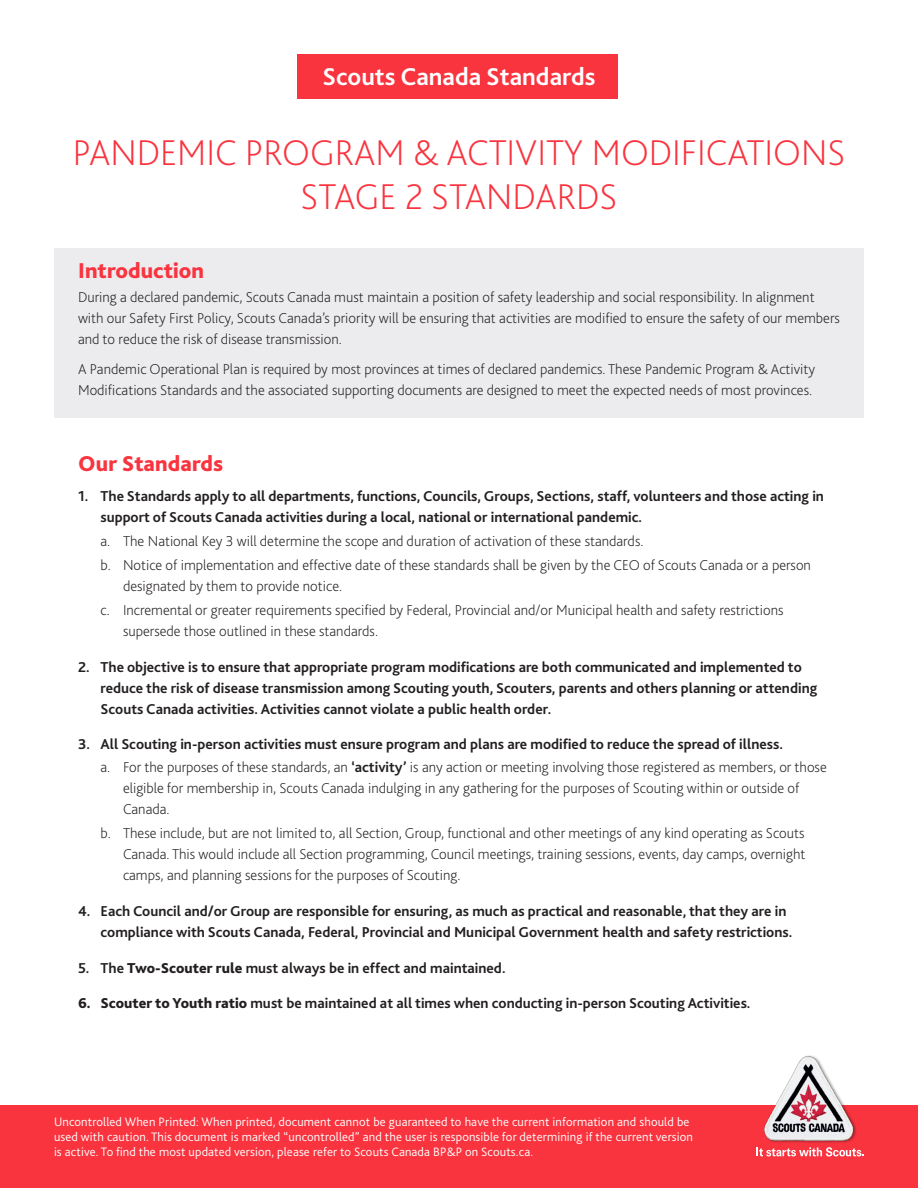
<style>
.page{position:relative;width:918px;height:1188px;background:#fff}
.page>*{position:absolute;margin:0;border:0;box-sizing:border-box;transform-origin:0 0}
.main_heading{font:200 37.5px/43.5px "Bliss 2";color:#f9343f;text-align:center}
.t1{font:700 25.5px "Bliss 2";color:#fff}
.Heading_2_1{font:800 22.5px "Bliss 2";letter-spacing:.005em;color:#f9343f}
.Heading_2{font:800 22.5px "Bliss 2";color:#f9343f}
.t2{font:200 15px/21px "Bliss 2";color:#231f20}
.t3{font:700 15px/21px "Bliss 2";color:#231f20}
.t4{font:300 12.75px/15px "Bliss 2";letter-spacing:.01em;color:#fff}
.s1{font-weight:700}
.s2{font-weight:800}
</style>
<div class="page">
<div style="left:297px;top:54px;width:320px;height:44px;background:#f9343f"></div>
<div style="left:54px;top:248px;width:810px;height:170px;background:#ececee"></div>
<div style="left:0;top:1106px;width:918px;height:82px;background:#f9343f"></div>
<img style="left:755px;top:1055px;width:109px;height:98px">
<svg style="left:757px;top:1147px;width:107px;height:9px"></svg>
<p class="t1" style="left:323px;top:60px;width:274px">Scouts Canada Standards</p>
<p class="main_heading" style="left:73px;top:130px;width:774px">PANDEMIC PROGRAM &amp; ACTIVITY MODIFICATIONS<br>STAGE 2 STANDARDS</p>
<p class="Heading_2_1" style="left:78px;top:256px;width:128px">Introduction</p>
<p class="t2" style="left:78px;top:286px;width:763px">During a declared pandemic, Scouts Canada must maintain a position of safety leadership and social responsibility. In alignment with our Safety First Policy, Scouts Canada’s priority will be ensuring that activities are modified to ensure the safety of our members and to reduce the risk of disease transmission.</p>
<p class="t2" style="left:78px;top:358px;width:739px">A Pandemic Operational Plan is required by most provinces at times of declared pandemics. These Pandemic Program &amp; Activity<br>Modifications Standards and the associated supporting documents are designed to meet the expected needs of most provinces.</p>
<p class="Heading_2" style="left:78px;top:450px;width:147px">Our Standards</p>
<p class="t3" style="left:100px;top:485px;width:725px;text-indent:-22px">1. The Standards apply to all departments, functions, Councils, Groups, Sections, staff, volunteers and those acting in support of Scouts Canada activities during a local, national or international pandemic.</p>
<p class="t2" style="left:100px;top:530px;width:545px">a. The National Key 3 will determine the scope and duration of activation of these standards.</p>
<p class="t2" style="left:123px;top:554px;width:690px;text-indent:-22px">b. Notice of implementation and effective date of these standards shall be given by the CEO of Scouts Canada or a person designated by them to provide notice.</p>
<p class="t2" style="left:123px;top:599px;width:662px;text-indent:-22px">c. Incremental or greater requirements specified by Federal, Provincial and/or Municipal health and safety restrictions supersede those outlined in these standards.</p>
<p class="t3" style="left:100px;top:656px;width:718px;text-indent:-22px">2. The objective is to ensure that appropriate program modifications are both communicated and implemented to reduce the risk of disease transmission among Scouting youth, Scouters, parents and others planning or attending<br>Scouts Canada activities. Activities cannot violate a public health order.</p>
<p class="t3" style="left:78px;top:733px;width:707px">3. All Scouting in-person activities must ensure program and plans are modified to reduce the spread of illness.</p>
<p class="t2" style="left:123px;top:757px;width:705px;text-indent:-22px">a. For the purposes of these standards, an <span class="s1">‘activity’</span> is any action or meeting involving those registered as members, or those eligible for membership in, Scouts Canada indulging in any gathering for the purposes of Scouting within or outside of<br>Canada.</p>
<p class="t2" style="left:123px;top:823px;width:684px;text-align:justify;text-indent:-22px">b. These include, but are not limited to, all Section, Group, functional and other meetings of any kind operating as Scouts Canada. This would include all Section programming, Council meetings, training sessions, events, day camps, overnight camps, and planning sessions for the purposes of Scouting.</p>
<p class="t3" style="left:100px;top:901px;width:693px;text-indent:-22px">4. Each Council and/or Group are responsible for ensuring, as much as practical and reasonable, that they are in compliance with Scouts Canada, Federal, Provincial and Municipal Government health and safety restrictions.</p>
<p class="t3" style="left:78px;top:957px;width:429px">5. The <span class="s2">Two-Scouter rule</span> must always be in effect and maintained.</p>
<p class="t3" style="left:78px;top:992px;width:674px"><span class="s2">6. Scouter to Youth ratio</span> must be maintained at all times when conducting in-person Scouting Activities.</p>
<p class="t4" style="left:54px;top:1114px;width:641px">Uncontrolled When Printed: When printed, document cannot be guaranteed to have the current information and should be used with caution. This document is marked “uncontrolled” and the user is responsible for determining if the current version is active. To find the most updated version, please refer to Scouts Canada BP&amp;P on Scouts.ca.</p>
</div>
